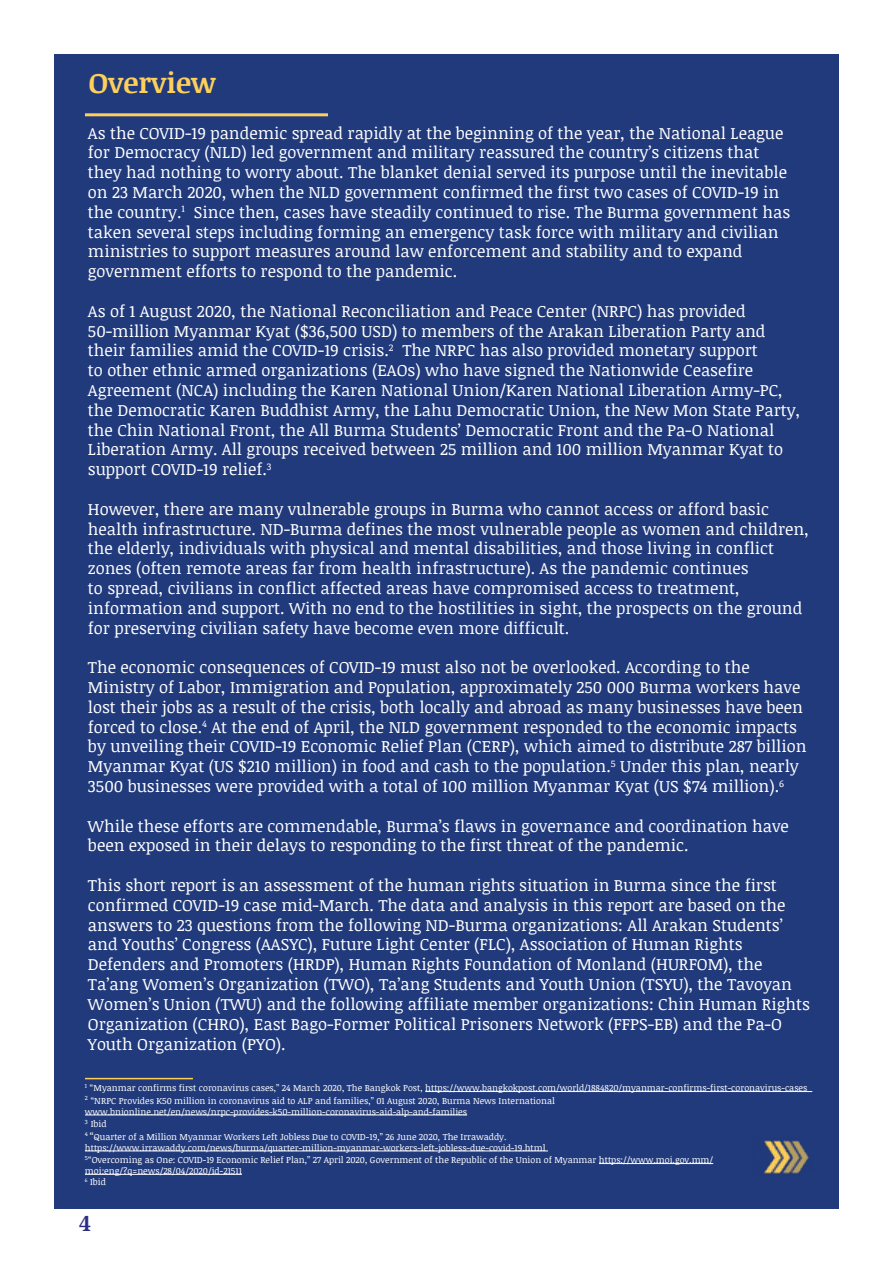
<style>
.page{position:relative;width:893px;height:1263px;background:#fff}
.page>*{position:absolute;margin:0;border:0;box-sizing:border-box;transform-origin:0 0}
.t1{font:700 28.5px "Noticia Text";color:#fed059}
.t2{font:700 21px "Noto Serif";color:#2d2e83}
.t3{font:16.5px/19.8px "Noticia Text";color:#fff}
.t4{font:9px/12.6px "Noticia Text";color:#fff}
.s1{font-size:10.5px}
</style>
<div class="page">
<div style="left:54px;top:54px;width:785px;height:1155px;background:#213a7c"></div>
<hr style="left:85px;top:1078px;width:108px;height:1px;background:#fed059">
<hr style="left:425px;top:1091px;width:387px;height:1px;background:#fff">
<hr style="left:85px;top:1115px;width:382px;height:1px;background:#fff">
<hr style="left:85px;top:1151px;width:463px;height:1px;background:#fff">
<hr style="left:599px;top:1163px;width:114px;height:1px;background:#fff">
<hr style="left:85px;top:1174px;width:157px;height:1px;background:#fff">
<hr style="left:85px;top:113px;width:243px;height:3px;background:#fed059">
<img style="left:764px;top:1140px;width:7px;height:34px">
<img style="left:771px;top:1140px;width:38px;height:34px">
<h1 class="t1" style="left:88px;top:62px;width:129px">Overview</h1>
<p class="t3" style="left:88px;top:122px;width:704px">As the COVID-19 pandemic spread rapidly at the beginning of the year, the National League for Democracy (NLD) led government and military reassured the country’s citizens that they had nothing to worry about. The blanket denial served its purpose until the inevitable on 23 March 2020, when the NLD government confirmed the first two cases of COVID-19 in the country.<sup>1</sup> Since then, cases have steadily continued to rise. The Burma government has taken several steps including forming an emergency task force with military and civilian ministries to support measures around law enforcement and stability and to expand government efforts to respond to the pandemic.</p>
<p class="t3" style="left:88px;top:301px;width:714px">As of 1 August 2020, the National Reconciliation and Peace Center (NRPC) has provided 50-million Myanmar Kyat ($36,500 USD) to members of the Arakan Liberation Party and their families amid the COVID-19 crisis.<sup>2</sup> The NRPC has also provided monetary support<br>to other ethnic armed organizations (EAOs) who have signed the Nationwide Ceasefire Agreement (NCA) including the Karen National Union/Karen National Liberation Army-PC, the Democratic Karen Buddhist Army, the Lahu Democratic Union, the New Mon State Party, the Chin National Front, the All Burma Students’ Democratic Front and the Pa-O National Liberation Army. All groups received between 25 million and 100 million Myanmar Kyat to support COVID-19 relief.<sup>3</sup></p>
<p class="t3" style="left:88px;top:499px;width:722px">However, there are many vulnerable groups in Burma who cannot access or afford basic health infrastructure. ND-Burma defines the most vulnerable people as women and children, the elderly, individuals with physical and mental disabilities, and those living in conflict zones (often remote areas far from health infrastructure). As the pandemic continues<br>to spread, civilians in conflict affected areas have compromised access to treatment, information and support. With no end to the hostilities in sight, the prospects on the ground for preserving civilian safety have become even more difficult.</p>
<p class="t3" style="left:88px;top:657px;width:720px">The economic consequences of COVID-19 must also not be overlooked. According to the Ministry of Labor, Immigration and Population, approximately 250 000 Burma workers have lost their jobs as a result of the crisis, both locally and abroad as many businesses have been forced to close.<sup>4</sup> At the end of April, the NLD government responded to the economic impacts by unveiling their COVID-19 Economic Relief Plan (CERP), which aimed to distribute 287 billion Myanmar Kyat (US $210 million) in food and cash to the population.<sup>5</sup> Under this plan, nearly 3500 businesses were provided with a total of 100 million Myanmar Kyat (US $74 million).<sup>6</sup></p>
<p class="t3" style="left:88px;top:815px;width:702px">While these efforts are commendable, Burma’s flaws in governance and coordination have been exposed in their delays to responding to the first threat of the pandemic.</p>
<p class="t3" style="left:88px;top:875px;width:723px">This short report is an assessment of the human rights situation in Burma since the first confirmed COVID-19 case mid-March. The data and analysis in this report are based on the answers to 23 questions from the following ND-Burma organizations: All Arakan Students’ and Youths’ Congress (AASYC), Future Light Center (FLC), Association of Human Rights Defenders and Promoters (HRDP), Human Rights Foundation of Monland (HURFOM), the Ta’ang Women’s Organization (TWO), Ta’ang Students and Youth Union (TSYU), the Tavoyan Women’s Union (TWU) and the following affiliate member organizations: Chin Human Rights Organization (CHRO), East Bago-Former Political Prisoners Network (FFPS-EB) and the Pa-O Youth Organization (PYO).</p>
<p class="t4" style="left:85px;top:1081px;width:724px"><sup>1</sup> “Myanmar confirms first coronavirus cases,” 24 March 2020, The Bangkok Post, https://www.bangkokpost.com/world/1884820/myanmar-confirms-first-coronavirus-cases<br><sup>2</sup> “NRPC Provides K50 million in coronavirus aid to ALP and families,” 01 August 2020, Burma News International</p>
<p class="t4" style="left:85px;top:1105px;width:423px">www.bnionline.net/en/news/nrpc-provides-k50-million-coronavirus-aid-alp-and-families<br><sup>3</sup> Ibid<br><sup>4</sup> <span class="s1">“</span>Quarter of a Million Myanmar Workers Left Jobless Due to COVID-19,” 26 June 2020, The Irrawaddy.</p>
<p class="t4" style="left:85px;top:1141px;width:630px">https://www.irrawaddy.com/news/burma/quarter-million-myanmar-workers-left-jobless-due-covid-19.html<br><sup>5</sup>“Overcoming as One: COVID-19 Economic Relief Plan,” 27 April 2020, Government of the Republic of the Union of Myanmar https://www.moi.gov.mm/</p>
<p class="t4" style="left:85px;top:1165px;width:158px;line-height:10.8px">moi:eng/?q=news/28/04/2020/id-21511<br><sup>6</sup> Ibid</p>
<p class="t2" style="left:79px;top:1209px;width:13px">4</p>
</div>
